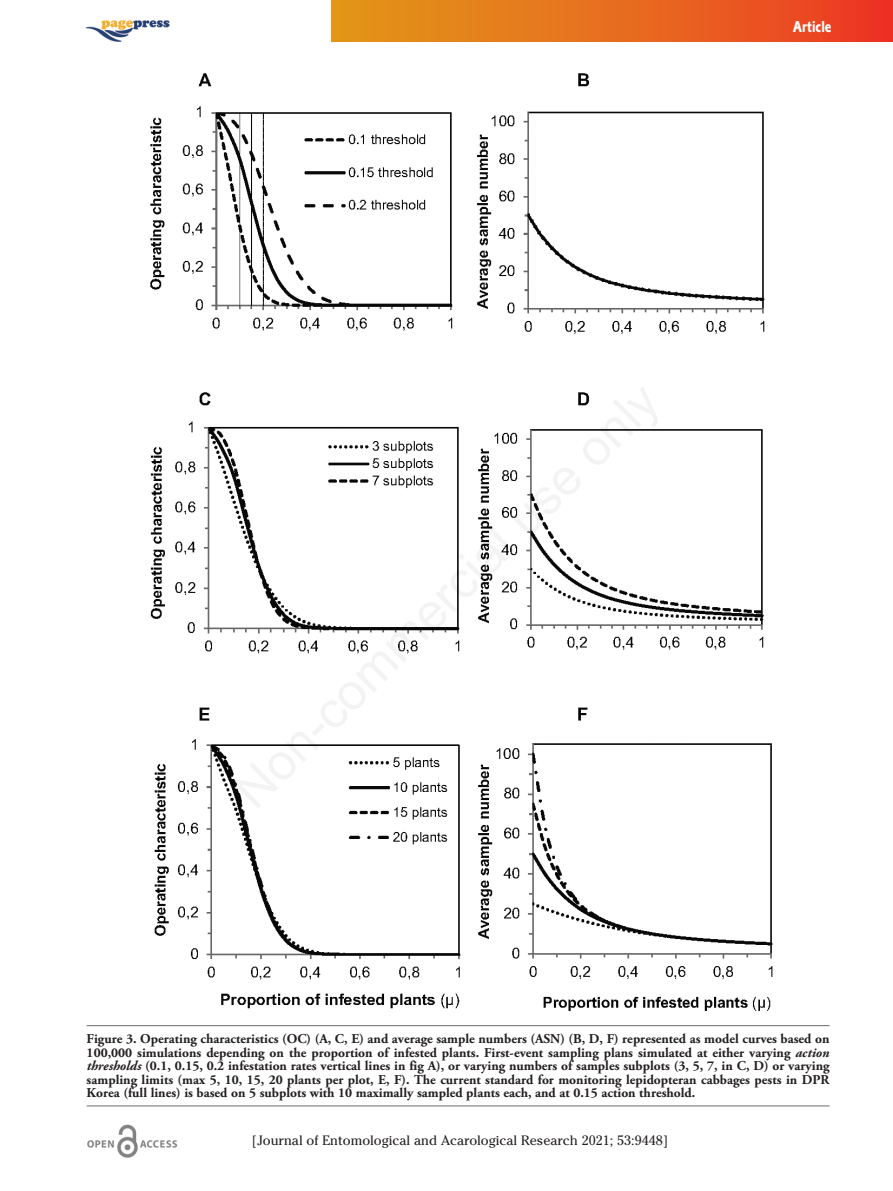
<style>
.page{position:relative;width:893px;height:1191px;background:#fff}
.page>*{position:absolute;margin:0;border:0;box-sizing:border-box;transform-origin:0 0}
.t1{font:16.5px "Corinthian Bold Condensed Plain";color:#fff}
.t2{font:700 13.5px/13.5px "Adobe Garamond Pro";color:#231f20;text-align:justify}
.t3{font:13.5px "Cheltenham";color:#231f20}
.s1{font-style:italic}
</style>
<div class="page">
<img style="left:85px;top:20px;width:85px;height:22px">
<img style="left:87px;top:1124px;width:91px;height:34px">
<div style="left:331px;top:0;width:562px;height:41px;background:linear-gradient(to right,#e29c18,#ed3925)"></div>
<img style="left:150px;top:73px;width:623px;height:938px">
<hr style="left:87px;top:1025px;width:742px;height:1px;background:#6c6d70">
<hr style="left:87px;top:1105px;width:742px;height:1px;background:#6c6d70">
<p class="t1" style="left:793px;top:21px;width:40px">Article</p>
<p class="t2" style="left:87px;top:1033px;width:744px">Figure 3. Operating characteristics (OC) (A, C, E) and average sample numbers (ASN) (B, D, F) represented as model curves based on 100,000 simulations depending on the proportion of infested plants. First-event sampling plans simulated at either varying <span class="s1">action thresholds</span> (0.1, 0.15, 0.2 infestation rates vertical lines in fig A), or varying numbers of samples subplots (3, 5, 7, in C, D) or varying sampling limits (max 5, 10, 15, 20 plants per plot, E, F). The current standard for monitoring lepidopteran cabbages pests in DPR Korea (full lines) is based on 5 subplots with 10 maximally sampled plants each, and at 0.15 action threshold.</p>
<p class="t3" style="left:252px;top:1132px;width:418px">[Journal of Entomological and Acarological Research 2021; 53:9448]</p>
</div>
